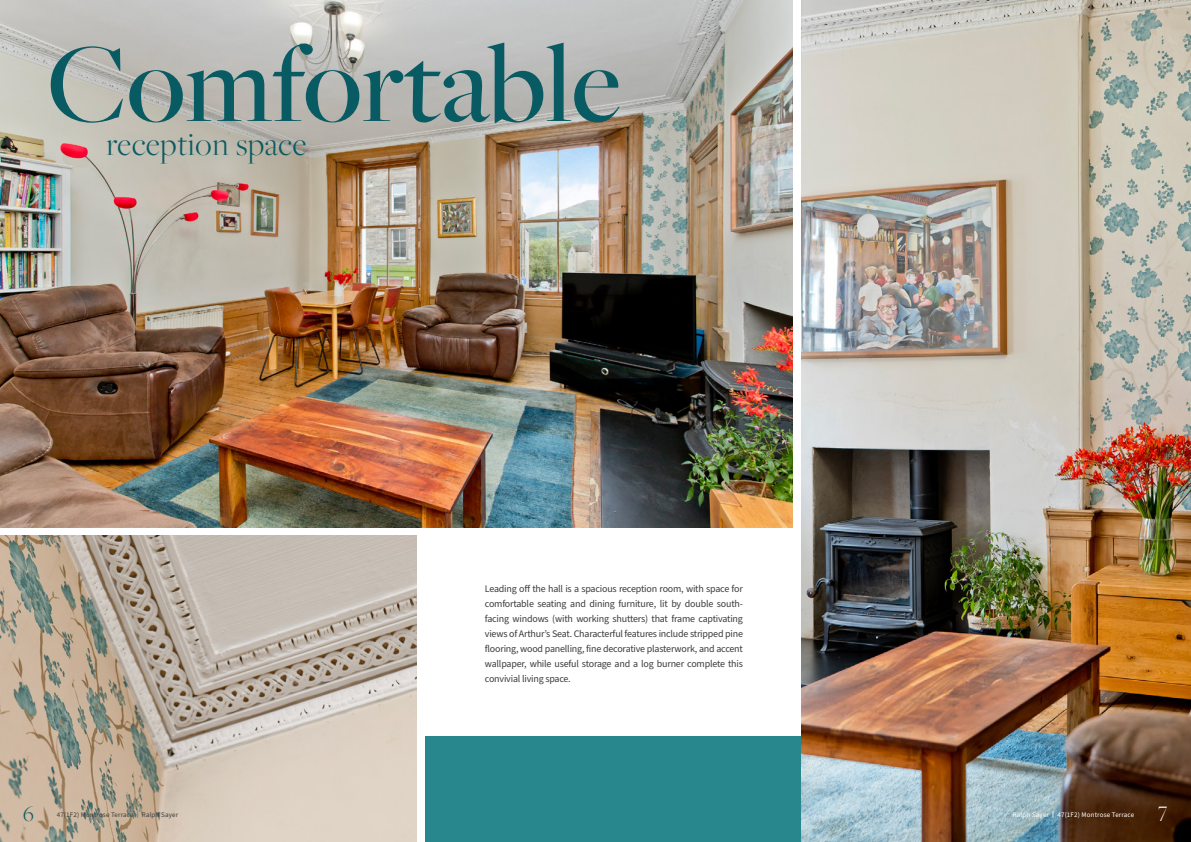
<style>
.page{position:relative;width:1191px;height:842px;background:#fff}
.page>*{position:absolute;margin:0;border:0;box-sizing:border-box;transform-origin:0 0}
.t1{font:500 116.4px "Freight Big Pro";color:#095b63}
.t2{font:300 34px "Freight Big Pro";letter-spacing:.02em;color:#095b63}
.t3{font:300 23px "Freight Big Pro";color:#095b63}
.t4{font:300 23px "Freight Big Pro";color:#fff}
.t5{font:10px/15px "Source Sans Pro";letter-spacing:-.02em;color:#3c3c3b;text-align:justify}
.t6{font:7px "Source Sans Pro";letter-spacing:.02em;color:#3c3c3b}
.t7{font:7px "Source Sans Pro";letter-spacing:.02em;color:#fff}
.s1{font-weight:900;color:#499197}
.s2{font-weight:900}
</style>
<div class="page">
<div style="left:425px;top:736px;width:766px;height:106px;background:#28868d"></div>
<img style="left:0;top:0;width:792px;height:527px">
<img style="left:801px;top:0;width:390px;height:842px">
<img style="left:0;top:536px;width:417px;height:306px">
<p class="t1" style="left:48px;top:7px;width:575px">Comfortable</p>
<p class="t2" style="left:106px;top:122px;width:202px">reception space</p>
<p class="t5" style="left:485px;top:582px;width:259px">Leading off the hall is a spacious reception room, with space for comfortable seating and dining furniture, lit by double south&shy;facing windows (with working shutters) that frame captivating views of Arthur’s Seat. Characterful features include stripped pine flooring, wood panelling, fine decorative plasterwork, and accent wallpaper, while useful storage and a log burner complete this convivial living space.</p>
<h3 class="t3" style="left:23px;top:798px;width:12px">6</h3>
<p class="t6" style="left:57px;top:810px;width:123px">47(1F2) Montrose Terrace <span class="s1">|</span> Ralph Sayer</p>
<p class="t7" style="left:1012px;top:810px;width:123px">Ralph Sayer <span class="s2">|</span> 47(1F2) Montrose Terrace</p>
<h3 class="t4" style="left:1158px;top:798px;width:11px">7</h3>
</div>
